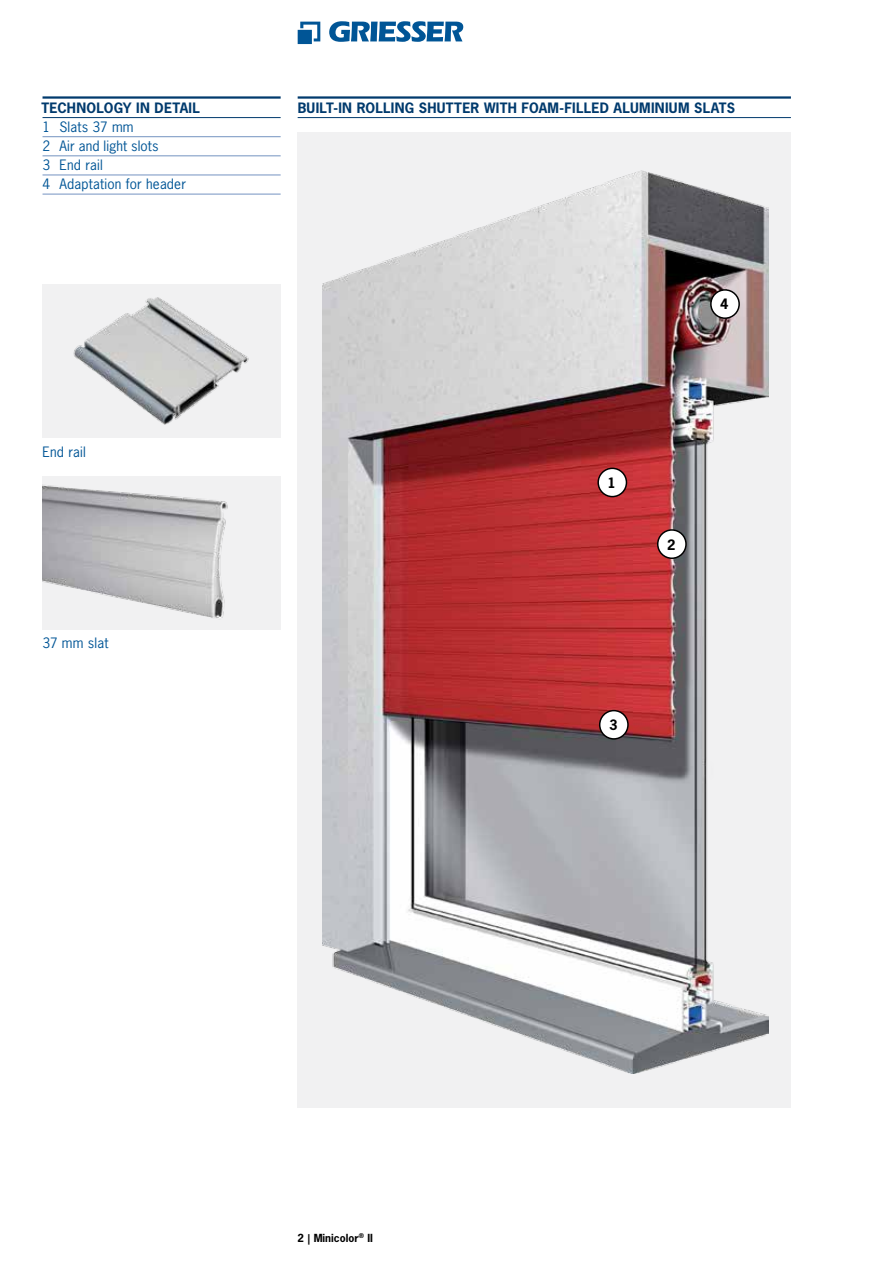
<style>
.page{position:relative;width:893px;height:1263px;background:#fff}
.page>*{position:absolute;margin:0;border:0;box-sizing:border-box;transform-origin:0 0}
.t1{font:13.5px/19.2px "News Gothic";letter-spacing:.01em;color:#005596}
.t2{font:700 13.5px "News Gothic";letter-spacing:.02em;color:#003a6d}
.t3{font:700 13.5px "News Gothic";color:#000}
.t4{font:700 10.5px "News Gothic";color:#000}
</style>
<div class="page">
<svg style="left:298px;top:22px;width:22px;height:22px"></svg>
<svg style="left:329px;top:21px;width:134px;height:21px"></svg>
<img style="left:43px;top:476px;width:238px;height:153px">
<img style="left:43px;top:285px;width:238px;height:153px">
<div style="left:298px;top:132px;width:493px;height:975px;background:#f1f1f2"></div>
<img style="left:322px;top:170px;width:447px;height:904px">
<div style="left:598px;top:468px;width:28px;height:29px;background:#fff;border-radius:50%"></div>
<div style="left:597px;top:468px;width:30px;height:29px;border:2px solid #000;border-radius:50%"></div>
<div style="left:658px;top:530px;width:28px;height:28px;background:#fff;border-radius:50%"></div>
<div style="left:657px;top:529px;width:30px;height:30px;border:2px solid #000;border-radius:50%"></div>
<div style="left:600px;top:711px;width:28px;height:28px;background:#fff;border-radius:50%"></div>
<div style="left:599px;top:710px;width:30px;height:30px;border:2px solid #000;border-radius:50%"></div>
<div style="left:711px;top:290px;width:28px;height:28px;background:#fff;border-radius:50%"></div>
<div style="left:710px;top:289px;width:30px;height:30px;border:2px solid #000;border-radius:50%"></div>
<hr style="left:43px;top:96px;width:238px;height:3px;background:#003a6d">
<hr style="left:43px;top:117px;width:238px;height:1px;background:#003a6d">
<hr style="left:43px;top:136px;width:238px;height:1px;background:#7493c1">
<hr style="left:43px;top:156px;width:238px;height:1px;background:#7493c1">
<hr style="left:43px;top:175px;width:238px;height:1px;background:#7493c1">
<hr style="left:43px;top:194px;width:238px;height:1px;background:#7493c1">
<hr style="left:298px;top:96px;width:493px;height:3px;background:#003a6d">
<hr style="left:298px;top:117px;width:493px;height:1px;background:#003a6d">
<p class="t2" style="left:41px;top:99px;width:160px">TECHNOLOGY IN DETAIL</p>
<p class="t1" style="left:43px;top:117px;width:145px">1 Slats 37 mm<br>2 Air and light slots<br>3 End rail<br>4 Adaptation for header</p>
<p class="t1" style="left:43px;top:442px;width:45px">End rail</p>
<p class="t1" style="left:43px;top:633px;width:67px">37 mm slat</p>
<p class="t2" style="left:298px;top:99px;width:439px">BUILT-IN ROLLING SHUTTER WITH FOAM-FILLED ALUMINIUM SLATS</p>
<p class="t3" style="left:720px;top:295px;width:10px">4</p>
<p class="t3" style="left:607px;top:474px;width:10px">1</p>
<p class="t3" style="left:667px;top:535px;width:10px">2</p>
<p class="t3" style="left:609px;top:716px;width:10px">3</p>
<p class="t4" style="left:298px;top:1231px;width:77px">2 | Minicolor<sup>®</sup> II</p>
</div>
